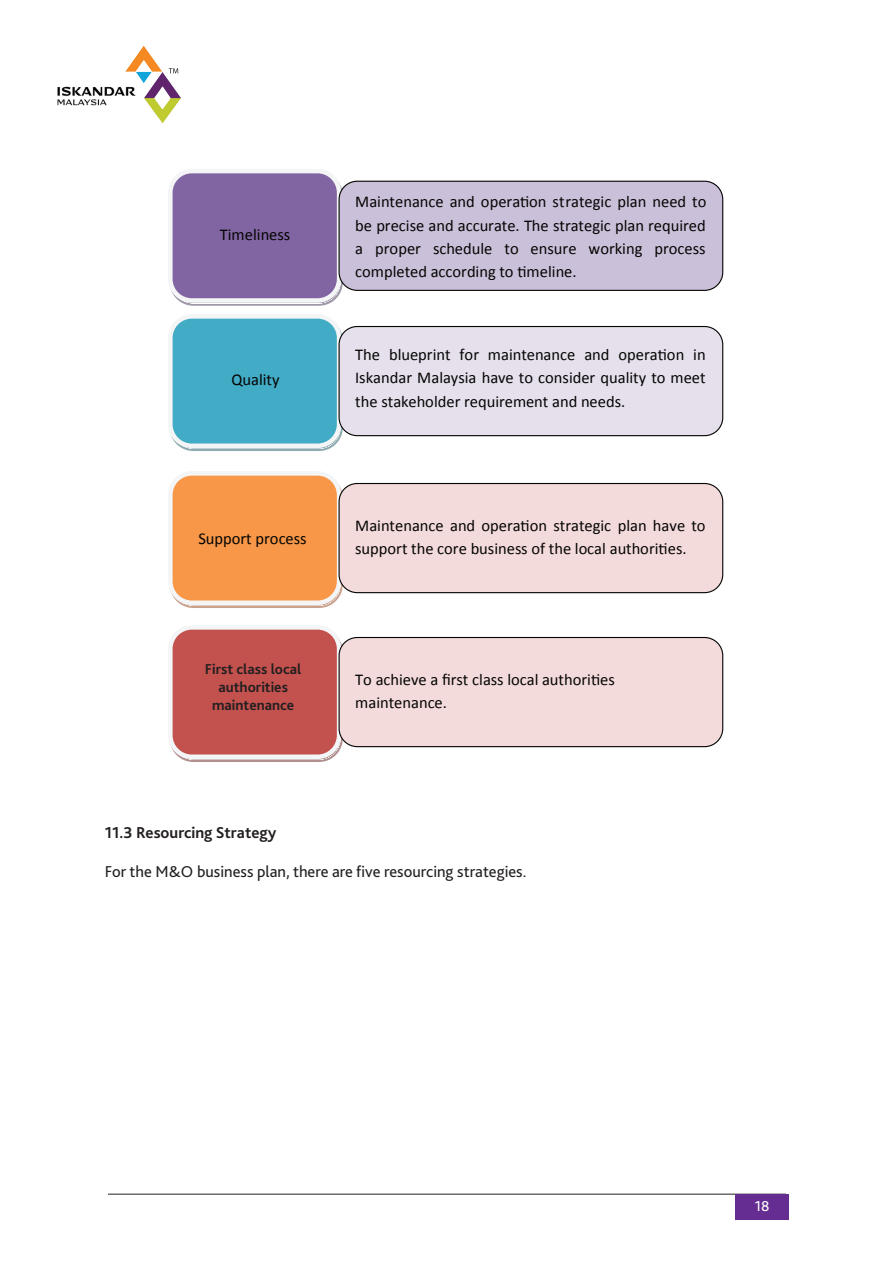
<style>
.page{position:relative;width:893px;height:1263px;background:#fff}
.page>*{position:absolute;margin:0;border:0;box-sizing:border-box;transform-origin:0 0}
.t1{font:16.5px/23.2px "Calibri";color:#050504;text-align:justify}
.t2{font:16.5px "Bliss 2";color:#231f20}
.t3{font:700 16.5px "Bliss 2";color:#231f20}
.t4{font:700 15px/18px "Bliss 2";color:#231f20;text-align:center}
.t5{font:15px "Bliss 2";color:#fff}
</style>
<div class="page">
<img style="left:57px;top:86px;width:67px;height:19px">
<img style="left:124px;top:45px;width:57px;height:79px">
<svg style="left:169px;top:68px;width:9px;height:5px"></svg>
<div style="left:736px;top:1194px;width:53px;height:25px;background:#652d91"></div>
<svg style="left:173px;top:174px;width:170px;height:132px"></svg>
<div style="left:170px;top:171px;width:169px;height:129px;background:#8165a3;border-radius:22px"></div>
<div style="left:168px;top:169px;width:173px;height:134px;border:4px solid #f4f5f6;border-radius:22px"></div>
<div style="left:339px;top:181px;width:384px;height:109px;background:#cbc0d9;border-radius:18px"></div>
<div style="left:339px;top:181px;width:384px;height:110px;border:1px solid #050504;border-radius:18px"></div>
<svg style="left:173px;top:319px;width:170px;height:132px"></svg>
<div style="left:170px;top:316px;width:169px;height:130px;background:#42abc5;border-radius:22px"></div>
<div style="left:168px;top:314px;width:173px;height:134px;border:4px solid #f4f5f6;border-radius:22px"></div>
<div style="left:339px;top:326px;width:384px;height:110px;background:#e6e0ec;border-radius:18px"></div>
<div style="left:339px;top:326px;width:384px;height:110px;border:1px solid #050504;border-radius:18px"></div>
<svg style="left:173px;top:476px;width:170px;height:132px"></svg>
<div style="left:170px;top:473px;width:169px;height:130px;background:#f79747;border-radius:22px"></div>
<div style="left:168px;top:471px;width:173px;height:134px;border:4px solid #f4f5f6;border-radius:22px"></div>
<div style="left:339px;top:483px;width:384px;height:110px;background:#f4dbdb;border-radius:18px"></div>
<div style="left:339px;top:483px;width:384px;height:110px;border:1px solid #050504;border-radius:18px"></div>
<svg style="left:173px;top:630px;width:170px;height:132px"></svg>
<div style="left:170px;top:627px;width:169px;height:130px;background:#c3514e;border-radius:22px"></div>
<div style="left:168px;top:625px;width:173px;height:134px;border:4px solid #f4f5f6;border-radius:22px"></div>
<div style="left:339px;top:637px;width:384px;height:110px;background:#f4dbdb;border-radius:18px"></div>
<div style="left:339px;top:637px;width:384px;height:110px;border:1px solid #050504;border-radius:18px"></div>
<p class="t1" style="left:220px;top:223px;width:72px">Timeliness</p>
<p class="t1" style="left:231px;top:368px;width:50px">Quality</p>
<p class="t1" style="left:198px;top:527px;width:110px">Support process</p>
<p class="t4" style="left:205px;top:660px;width:98px">First class local authorities maintenance</p>
<p class="t1" style="left:355px;top:190px;width:353px">Maintenance and operation strategic plan need to be precise and accurate. The strategic plan required a proper schedule to ensure working process completed according to timeline.</p>
<p class="t1" style="left:355px;top:343px;width:352px">The blueprint for maintenance and operation in Iskandar Malaysia have to consider quality to meet the stakeholder requirement and needs.</p>
<p class="t1" style="left:355px;top:514px;width:352px">Maintenance and operation strategic plan have to support the core business of the local authorities.</p>
<p class="t1" style="left:355px;top:667px;width:261px">To achieve a first class local authorities maintenance.</p>
<p class="t3" style="left:105px;top:822px;width:173px">11.3 Resourcing Strategy</p>
<p class="t2" style="left:105px;top:861px;width:423px">For the M&amp;O business plan, there are five resourcing strategies.</p>
<p class="t5" style="left:755px;top:1197px;width:16px">18</p>
</div>
